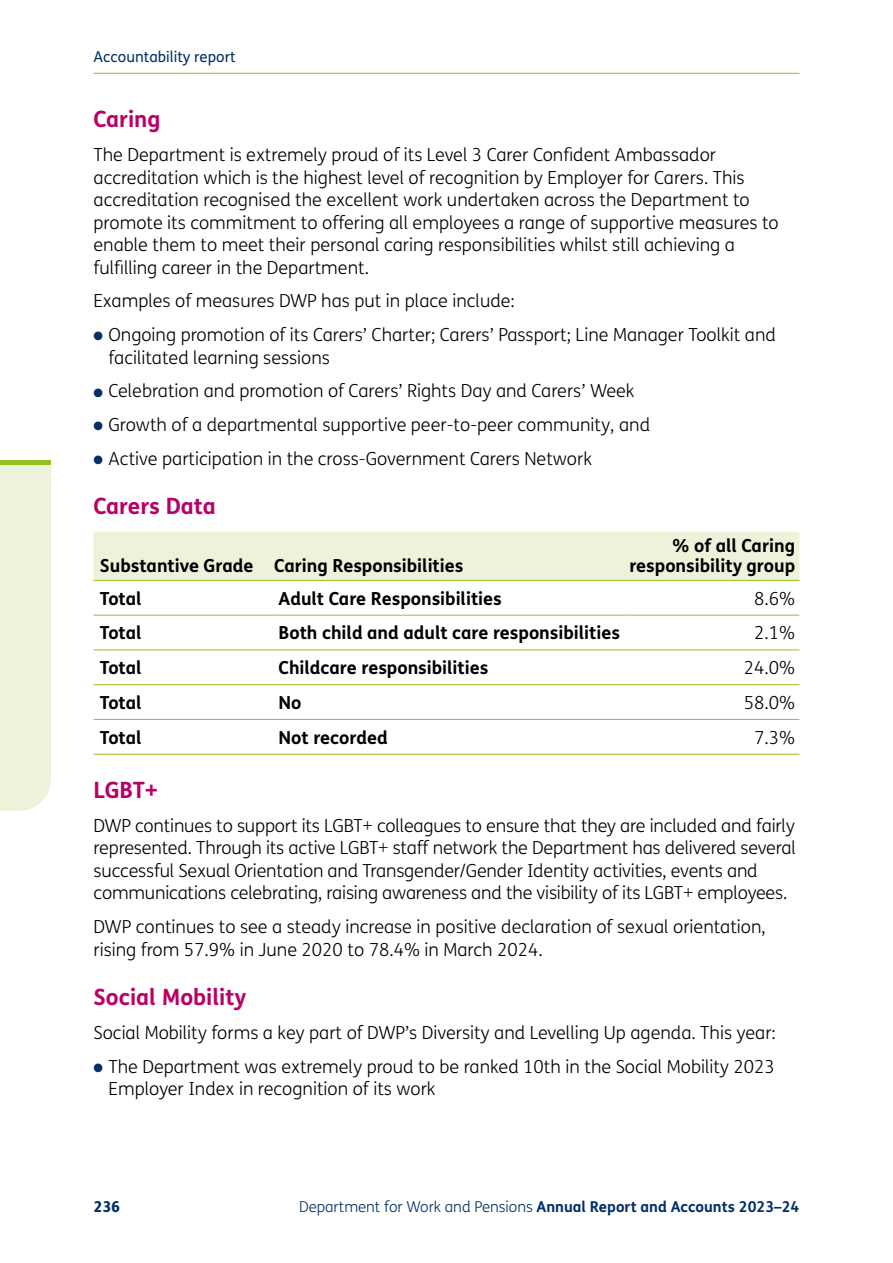
<style>
.page{position:relative;width:893px;height:1263px;background:#fff}
.page>*{position:absolute;margin:0;border:0;box-sizing:border-box;transform-origin:0 0}
._01_-_C_Heads{font:22.5px "FS Me Bold 2";color:#b90066}
._02_-_Text_KeepAll{font:18px/22.5px "FS Me Light 3";color:#000}
._02_-_Text{font:18px/22.5px "FS Me Light 2";letter-spacing:-.01em;color:#000}
._02_-_Text-2{font:18px/22.5px "FS Me Light 3";color:#000}
._07_-_RL_Table_text{font:18px "FS Me Bold 2";color:#000}
._07_-_Table_Col_Heads_RR{font:18px/20.2px "FS Me Bold 2";color:#000;text-align:right}
._07_-_RR_Figures_in_tables{font:18px "FS Me Light 3";color:#000}
._07_-_Table_Col_Heads_RL{font:18px "FS Me Bold 2";color:#000}
.t1{font:15px "FS Me Bold 2";color:#013067}
.t2{font:15px "FS Me 2";color:#013067}
.t3{font:800 15px "FS Me";color:#013067}
.s1{font-family:"FS Me Light 2"}
.s2{color:#013067}
.s3{font-family:"FS Me Light 3"}
</style>
<div class="page">
<hr style="left:94px;top:73px;width:705px;height:1px;background:#95c11f">
<div style="left:0;top:465px;width:51px;height:346px;background:#ecf3da"></div>
<hr style="left:0;top:461px;width:51px;height:4px;background:#95c11f">
<div style="left:94px;top:532px;width:705px;height:48px;background:#ecf3da"></div>
<hr style="left:94px;top:580px;width:178px;height:1px;background:#95c11f">
<hr style="left:272px;top:580px;width:355px;height:1px;background:#95c11f">
<hr style="left:627px;top:580px;width:172px;height:1px;background:#95c11f">
<hr style="left:94px;top:615px;width:178px;height:1px;background:#95c11f">
<hr style="left:272px;top:615px;width:355px;height:1px;background:#95c11f">
<hr style="left:627px;top:615px;width:172px;height:1px;background:#95c11f">
<hr style="left:94px;top:649px;width:178px;height:1px;background:#95c11f">
<hr style="left:272px;top:649px;width:355px;height:1px;background:#95c11f">
<hr style="left:627px;top:649px;width:172px;height:1px;background:#95c11f">
<hr style="left:94px;top:684px;width:178px;height:1px;background:#95c11f">
<hr style="left:272px;top:684px;width:355px;height:1px;background:#95c11f">
<hr style="left:627px;top:684px;width:172px;height:1px;background:#95c11f">
<hr style="left:94px;top:719px;width:178px;height:1px;background:#95c11f">
<hr style="left:272px;top:719px;width:355px;height:1px;background:#95c11f">
<hr style="left:627px;top:719px;width:172px;height:1px;background:#95c11f">
<hr style="left:94px;top:754px;width:178px;height:1px;background:#95c11f">
<hr style="left:272px;top:754px;width:355px;height:1px;background:#95c11f">
<hr style="left:627px;top:754px;width:172px;height:1px;background:#95c11f">
<p class="t2" style="left:94px;top:46px;width:144px">Accountability report</p>
<h5 class="_01_-_C_Heads" style="left:94px;top:102px;width:69px">Caring</h5>
<p class="_02_-_Text_KeepAll" style="left:94px;top:143px;width:687px"><span class="s1">The Department is extremely proud of its Level 3 Carer Confident Ambassador </span>accreditation which is the highest level of recognition by Employer for Carers. This accreditation recognised the excellent work undertaken across the Department to promote its commitment to offering all employees a range of supportive measures to enable them to meet their personal caring responsibilities whilst still achieving a <span class="s1">fulfilling career in the Department.</span></p>
<p class="_02_-_Text-2" style="left:94px;top:289px;width:423px">Examples of measures DWP has put in place include:</p>
<p class="_02_-_Text_KeepAll" style="left:108px;top:323px;width:669px;text-indent:-15px"><span class="s2">●</span> Ongoing promotion of its Carers’ Charter; Carers’ Passport; Line Manager Toolkit and facilitated learning sessions</p>
<p class="_02_-_Text_KeepAll" style="left:94px;top:379px;width:542px"><span class="s2">●</span> Celebration and promotion of Carers’ Rights Day and Carers’ Week</p>
<p class="_02_-_Text_KeepAll" style="left:94px;top:413px;width:558px"><span class="s2">●</span> Growth of a departmental supportive peer-to-peer community, and</p>
<p class="_02_-_Text_KeepAll" style="left:94px;top:447px;width:500px"><span class="s2">●</span> Active participation in the cross-Government Carers Network</p>
<h5 class="_01_-_C_Heads" style="left:94px;top:489px;width:124px">Carers Data</h5>
<h5 class="_07_-_Table_Col_Heads_RL" style="left:100px;top:552px;width:155px">Substantive Grade</h5>
<p class="_07_-_RL_Table_text" style="left:274px;top:552px;width:191px">Caring Responsibilities</p>
<p class="_07_-_Table_Col_Heads_RR" style="left:629px;top:534px;width:167px">% of all Caring responsibility group</p>
<p class="_07_-_RL_Table_text" style="left:100px;top:584px;width:43px">Total</p>
<p class="_07_-_RL_Table_text" style="left:278px;top:584px;width:225px">Adult Care Responsibilities</p>
<p class="_07_-_RR_Figures_in_tables" style="left:754px;top:586px;width:42px">8.6%</p>
<p class="_07_-_RL_Table_text" style="left:100px;top:619px;width:43px">Total</p>
<p class="_07_-_RL_Table_text" style="left:278px;top:619px;width:343px">Both child and adult care responsibilities</p>
<p class="_07_-_RR_Figures_in_tables" style="left:754px;top:621px;width:42px">2.1%</p>
<p class="_07_-_RL_Table_text" style="left:100px;top:654px;width:43px">Total</p>
<p class="_07_-_RL_Table_text" style="left:278px;top:654px;width:212px">Childcare responsibilities</p>
<p class="_07_-_RR_Figures_in_tables" style="left:744px;top:655px;width:53px">24.0%</p>
<p class="_07_-_RL_Table_text" style="left:100px;top:688px;width:43px">Total</p>
<p class="_07_-_RL_Table_text" style="left:278px;top:688px;width:24px">No</p>
<p class="_07_-_RR_Figures_in_tables" style="left:744px;top:690px;width:53px">58.0%</p>
<p class="_07_-_RL_Table_text" style="left:100px;top:723px;width:43px">Total</p>
<p class="_07_-_RL_Table_text" style="left:278px;top:723px;width:111px">Not recorded</p>
<p class="_07_-_RR_Figures_in_tables" style="left:754px;top:725px;width:42px">7.3%</p>
<h5 class="_01_-_C_Heads" style="left:94px;top:773px;width:66px">LGBT+</h5>
<p class="_02_-_Text" style="left:94px;top:814px;width:704px">DWP continues to support its LGBT+ colleagues to ensure that they are included and fairly represented. Through its active LGBT+ staff network the Department has delivered several successful Sexual Orientation and Transgender/Gender Identity activities, events and communications celebrating, raising awareness and the visibility of its LGBT+ employees.</p>
<p class="_02_-_Text-2" style="left:94px;top:915px;width:674px">DWP continues to see a steady increase in positive declaration of sexual orientation, rising from 57.9% in June 2020 to 78.4% in March 2024.</p>
<h5 class="_01_-_C_Heads" style="left:94px;top:980px;width:155px">Social Mobility</h5>
<p class="_02_-_Text-2" style="left:94px;top:1021px;width:684px">Social Mobility forms a key part of DWP’s Diversity and Levelling Up agenda. This year:</p>
<p class="_02_-_Text_KeepAll" style="left:108px;top:1054px;width:668px;text-indent:-15px"><span class="s2">●</span> The Department was extremely proud to be ranked 10th in the Social Mobility 2023<br>Employer Index in recognition of its work</p>
<p class="t3" style="left:94px;top:1195px;width:28px">236</p>
<p class="t1" style="left:299px;top:1195px;width:502px"><span class="s3">Department for Work and Pensions</span> Annual Report and Accounts 2023–24</p>
</div>
